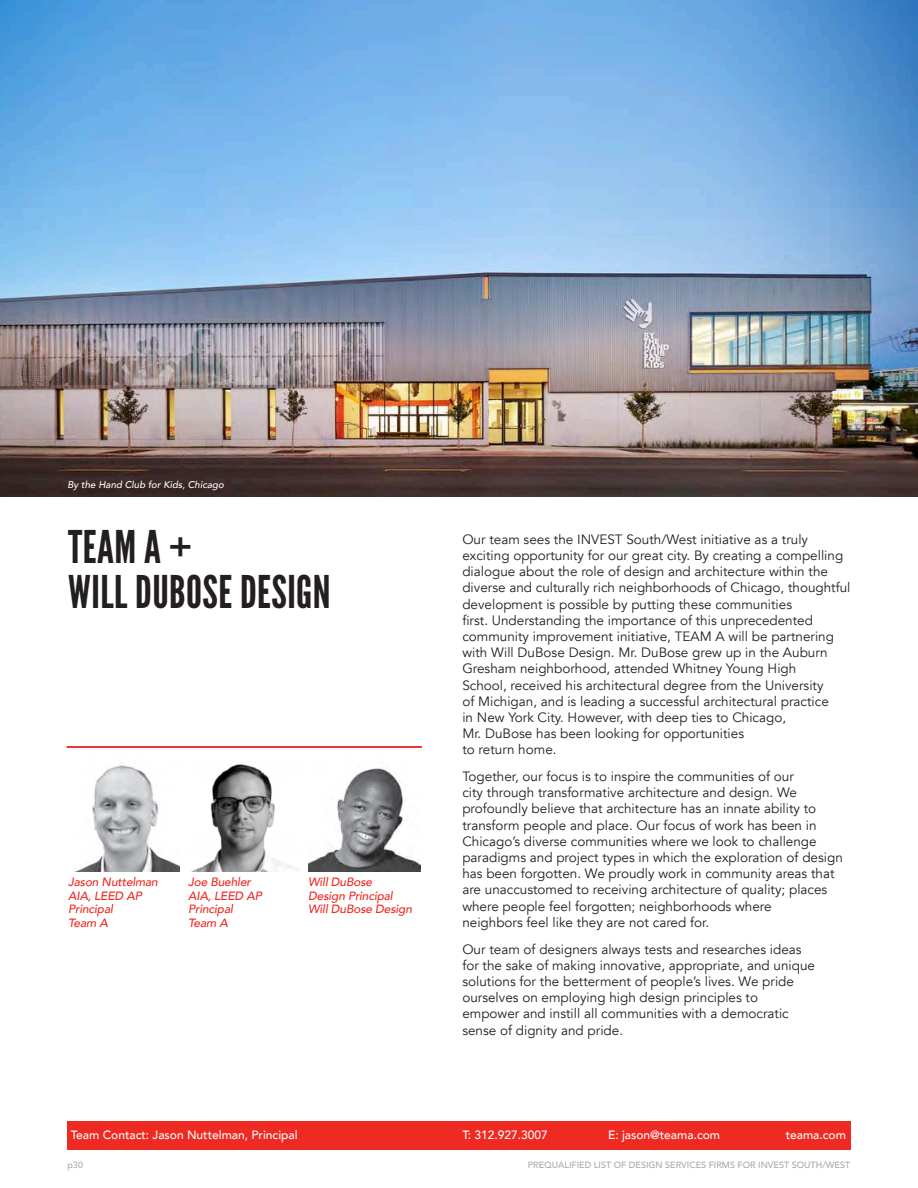
<style>
.page{position:relative;width:918px;height:1188px;background:#fff}
.page>*{position:absolute;margin:0;border:0;box-sizing:border-box;transform-origin:0 0}
.t1{font:45px/45px "League Gothic";letter-spacing:.01em;color:#231f20}
.t2{font:13.5px/16.2px "Avenir";color:#231f20}
.t3{font:italic 500 12px "Avenir";letter-spacing:-.015em;color:#ee2a23}
.t4{font:500 12px "Avenir";color:#fff}
.t5{font:italic 500 9.75px "Avenir";color:#fff}
.t6{font:500 9px "Avenir";color:#a8a9ad}
</style>
<div class="page">
<div style="left:67px;top:1121px;width:783px;height:29px;background:#ee2a23"></div>
<img style="left:192px;top:764px;width:106px;height:107px">
<img style="left:308px;top:768px;width:113px;height:103px">
<img style="left:0;top:0;width:918px;height:497px">
<img style="left:76px;top:762px;width:104px;height:109px">
<hr style="left:67px;top:746px;width:355px;height:2px;background:#ee2a23">
<p class="t5" style="left:68px;top:479px;width:158px">By the Hand Club for Kids, Chicago</p>
<p class="t1" style="left:68px;top:525px;width:264px">TEAM A +<br>WILL DUBOSE DESIGN</p>
<p class="t3" style="left:68px;top:875px;width:91px">Jason Nuttelman</p>
<p class="t3" style="left:68px;top:888px;width:75px">AIA, LEED AP</p>
<p class="t3" style="left:68px;top:902px;width:46px">Principal</p>
<p class="t3" style="left:68px;top:915px;width:41px">Team A</p>
<p class="t3" style="left:188px;top:875px;width:64px">Joe Buehler</p>
<p class="t3" style="left:188px;top:888px;width:75px">AIA, LEED AP</p>
<p class="t3" style="left:188px;top:902px;width:46px">Principal</p>
<p class="t3" style="left:188px;top:915px;width:41px">Team A</p>
<p class="t3" style="left:308px;top:875px;width:65px">Will DuBose</p>
<p class="t3" style="left:308px;top:888px;width:86px">Design Principal</p>
<p class="t3" style="left:308px;top:902px;width:105px">Will DuBose Design</p>
<p class="t2" style="left:462px;top:531px;width:390px">Our team sees the INVEST South/West initiative as a truly exciting opportunity for our great city. By creating a compelling dialogue about the role of design and architecture within the diverse and culturally rich neighborhoods of Chicago, thoughtful development is possible by putting these communities<br>first. Understanding the importance of this unprecedented community improvement initiative, TEAM A will be partnering with Will DuBose Design. Mr. DuBose grew up in the Auburn Gresham neighborhood, attended Whitney Young High</p>
<p class="t2" style="left:462px;top:677px;width:363px">School, received his architectural degree from the University</p>
<p class="t2" style="left:462px;top:693px;width:368px">of Michigan, and is leading a successful architectural practice</p>
<p class="t2" style="left:462px;top:709px;width:325px">in New York City. However, with deep ties to Chicago,</p>
<p class="t2" style="left:462px;top:726px;width:283px">Mr. DuBose has been looking for opportunities</p>
<p class="t2" style="left:462px;top:742px;width:96px">to return home.</p>
<p class="t2" style="left:462px;top:769px;width:333px">Together, our focus is to inspire the communities of our</p>
<p class="t2" style="left:462px;top:785px;width:382px">city through transformative architecture and design. We profoundly believe that architecture has an innate ability to transform people and place. Our focus of work has been in Chicago’s diverse communities where we look to challenge paradigms and project types in which the exploration of design has been forgotten. We proudly work in community areas that are unaccustomed to receiving architecture of quality; places where people feel forgotten; neighborhoods where</p>
<p class="t2" style="left:462px;top:914px;width:248px">neighbors feel like they are not cared for.</p>
<p class="t2" style="left:462px;top:941px;width:341px">Our team of designers always tests and researches ideas</p>
<p class="t2" style="left:462px;top:957px;width:354px">for the sake of making innovative, appropriate, and unique solutions for the betterment of people’s lives. We pride ourselves on employing high design principles to</p>
<p class="t2" style="left:462px;top:1006px;width:328px">empower and instill all communities with a democratic</p>
<p class="t2" style="left:462px;top:1022px;width:162px">sense of dignity and pride.</p>
<p class="t4" style="left:71px;top:1125px;width:228px">Team Contact: Jason Nuttelman, Principal</p>
<p class="t4" style="left:462px;top:1125px;width:87px">T: 312.927.3007</p>
<p class="t4" style="left:608px;top:1125px;width:114px">E: jason@teama.com</p>
<p class="t4" style="left:786px;top:1125px;width:62px">teama.com</p>
<p class="t6" style="left:68px;top:1157px;width:17px">p30</p>
<p class="t6" style="left:528px;top:1157px;width:324px">PREQUALIFIED LIST OF DESIGN SERVICES FIRMS FOR INVEST SOUTH/WEST</p>
</div>
